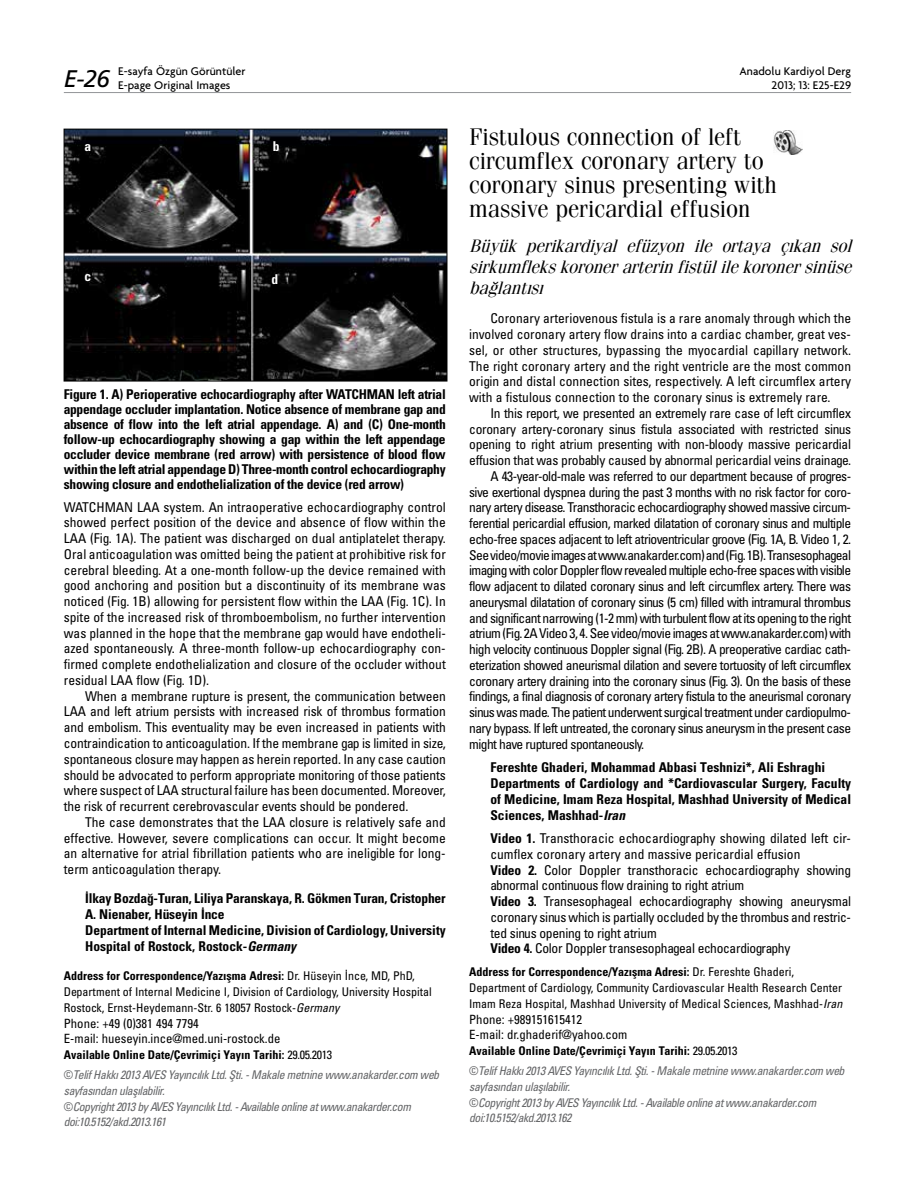
<style>
.page{position:relative;width:915px;height:1191px;background:#fff}
.page>*{position:absolute;margin:0;border:0;box-sizing:border-box;transform-origin:0 0}
.t1{font:24px/24px "Fenice Tr";color:#000}
.t2{font:24px "Frutiger Italic Tr";color:#000}
.t3{font:italic 18px/21px "Fenice Tr";color:#000;text-align:justify}
.t4{font:13.5px/15.8px "Univers Condensed Tr";letter-spacing:-.04em;color:#000;text-align:justify}
.t5{font:13.5px/15.9px "Univers Cond Bd Tr";color:#000}
.t6{font:13.5px/15.8px "Univers Condensed Tr";letter-spacing:-.02em;color:#000}
.t7{font:13.5px "Univers Cond Bd Tr";color:#fff}
.t8{font:12.75px/15.8px "Univers Condensed Tr";color:#000}
.t9{font:12px/15.8px "Univers Cond Ita Tr";letter-spacing:-.04em;color:#636466}
.t10{font:12px/15.8px "Univers Condensed Tr";color:#000}
.t11{font:12px "Univers Cond Bd Tr";color:#000}
.t12{font:500 12px/14.4px "Firma";color:#000}
.s1{font-family:"Univers Cond Bd Ita Tr"}
.s2{font-family:"Univers Condensed Tr"}
.s3{font-family:"Univers Cond Ita Tr"}
.s4{font-family:"Univers Cond Bd Tr"}
</style>
<div class="page">
<img style="left:773px;top:130px;width:29px;height:25px">
<img style="left:66px;top:131px;width:379px;height:248px">
<div style="left:64px;top:129px;width:383px;height:252px;border:1px solid #000"></div>
<hr style="left:64px;top:92px;width:786px;height:1px;background:#939598">
<p class="t12" style="left:118px;top:64px;width:129px">E-sayfa Özgün Görüntüler<br>E-page Original Images</p>
<p class="t12" style="left:739px;top:64px;width:113px">Anadolu Kardiyol Derg</p>
<h1 class="t2" style="left:64px;top:65px;width:47px">E-26</h1>
<p class="t12" style="left:771px;top:78px;width:81px">2013; 13: E25-E29</p>
<p class="t7" style="left:85px;top:137px;width:8px">a</p>
<p class="t7" style="left:85px;top:268px;width:8px">c</p>
<p class="t7" style="left:273px;top:137px;width:8px">b</p>
<p class="t7" style="left:271px;top:270px;width:8px">d</p>
<p class="t5" style="left:64px;top:386px;width:383px;line-height:15px;text-align:justify">Figure 1. A) Perioperative echocardiography after WATCHMAN left atrial appendage occluder implantation. Notice absence of membrane gap and absence of flow into the left atrial appendage. A) and (C) One-month follow-up echocardiography showing a gap within the left appendage occluder device membrane (red arrow) with persistence of blood flow within the left atrial appendage D) Three-month control echocardiography showing closure and endothelialization of the device (red arrow)</p>
<p class="t4" style="left:64px;top:498px;width:383px">WATCHMAN LAA system. An intraoperative echocardiography control showed perfect position of the device and absence of flow within the LAA (Fig. 1A). The patient was discharged on dual antiplatelet therapy.<br>Oral anticoagulation was omitted being the patient at prohibitive risk for cerebral bleeding. At a one-month follow-up the device remained with good anchoring and position but a discontinuity of its membrane was noticed (Fig. 1B) allowing for persistent flow within the LAA (Fig. 1C). In spite of the increased risk of thromboembolism, no further intervention was planned in the hope that the membrane gap would have endotheli&shy;azed spontaneously. A three-month follow-up echocardiography con&shy;firmed complete endothelialization and closure of the occluder without residual LAA flow (Fig. 1D).</p>
<p class="t4" style="left:64px;top:687px;width:383px;text-indent:21px">When a membrane rupture is present, the communication between LAA and left atrium persists with increased risk of thrombus formation and embolism. This eventuality may be even increased in patients with contraindication to anticoagulation. If the membrane gap is limited in size, spontaneous closure may happen as herein reported. In any case caution should be advocated to perform appropriate monitoring of those patients where suspect of LAA structural failure has been documented. Moreover, the risk of recurrent cerebrovascular events should be pondered.</p>
<p class="t4" style="left:64px;top:813px;width:383px;text-indent:21px">The case demonstrates that the LAA closure is relatively safe and effective. However, severe complications can occur. It might become an alternative for atrial fibrillation patients who are ineligible for long&shy;term anticoagulation therapy.</p>
<p class="t5" style="left:85px;top:890px;width:362px">İlkay Bozdağ-Turan, Liliya Paranskaya, R. Gökmen Turan, Cristopher A. Nienaber, Hüseyin İnce<br>Department of Internal Medicine, Division of Cardiology, University Hospital of Rostock, Rostock-<span class="s1">Germany</span></p>
<p class="t11" style="left:64px;top:968px;width:352px">Address for Correspondence/Yaz›şma Adresi: <span class="s2">Dr. Hüseyin İnce, MD, PhD,</span></p>
<p class="t10" style="left:64px;top:983px;width:369px">Department of Internal Medicine I, Division of Cardiology, University Hospital<br>Rostock, Ernst-Heydemann-Str. 6 18057 Rostock-<span class="s3">Germany</span></p>
<p class="t8" style="left:64px;top:1014px;width:218px">Phone: +49 (0)381 494 7794<br>E-mail: hueseyin.ince@med.uni-rostock.de</p>
<p class="t11" style="left:64px;top:1047px;width:270px">Available Online Date/Çevrimiçi Yayın Tarihi: <span class="s2">29.05.2013</span></p>
<p class="t9" style="left:64px;top:1066px;width:377px"><span class="s2">©</span>Telif Hakk› 2013 AVES Yay›nc›l›k Ltd. Şti. - Makale metnine www.anakarder.com web sayfas›ndan ulaş›labilir.<br><span class="s2">©</span>Copyright 2013 by AVES Yay›nc›l›k Ltd. - Available online at www.anakarder.com doi:10.5152/akd.2013.161</p>
<h1 class="t1" style="left:469px;top:125px;width:309px">Fistulous connection of left circumflex coronary artery to coronary sinus presenting with massive pericardial effusion</h1>
<h2 class="t3" style="left:469px;top:235px;width:389px">Büyük perikardiyal efüzyon ile ortaya çıkan sol sirkumflekskoronerarterinfistülilekoronersinüse bağlantısı</h2>
<p class="t4" style="left:469px;top:310px;width:383px;text-indent:21px">Coronary arteriovenous fistula is a rare anomaly through which the involved coronary artery flow drains into a cardiac chamber, great ves&shy;sel, or other structures, bypassing the myocardial capillary network.<br>The right coronary artery and the right ventricle are the most common origin and distal connection sites, respectively. A left circumflex artery with a fistulous connection to the coronary sinus is extremely rare.</p>
<p class="t6" style="left:490px;top:405px;width:362px">In this report, we presented an extremely rare case of left circumflex</p>
<p class="t6" style="left:469px;top:420px;width:383px">coronary artery-coronary sinus fistula associated with restricted sinus</p>
<p class="t6" style="left:469px;top:436px;width:383px">opening to right atrium presenting with non-bloody massive pericardial</p>
<p class="t6" style="left:469px;top:452px;width:383px">effusion that was probably caused by abnormal pericardial veins drainage.</p>
<p class="t4" style="left:490px;top:468px;width:362px">A 43-year-old-male was referred to our department because of progres-</p>
<p class="t4" style="left:469px;top:483px;width:383px">sive exertional dyspnea during the past 3 months with no risk factor for coro-</p>
<p class="t4" style="left:469px;top:499px;width:383px">nary artery disease. Transthoracic echocardiography showed massive circum-</p>
<p class="t4" style="left:469px;top:515px;width:383px">ferential pericardial effusion, marked dilatation of coronary sinus and multiple</p>
<p class="t4" style="left:469px;top:531px;width:383px">echo-free spaces adjacent to left atrioventricular groove (Fig. 1A, B. Video 1, 2.</p>
<p class="t4" style="left:469px;top:546px;width:383px">See video/movie images at www.anakarder.com) and (Fig. 1B). Transesophageal</p>
<p class="t4" style="left:469px;top:562px;width:383px">imaging with color Doppler flow revealed multiple echo-free spaces with visible</p>
<p class="t4" style="left:469px;top:578px;width:383px">flow adjacent to dilated coronary sinus and left circumflex artery. There was</p>
<p class="t4" style="left:469px;top:594px;width:383px">aneurysmal dilatation of coronary sinus (5 cm) filled with intramural thrombus</p>
<p class="t4" style="left:469px;top:609px;width:383px">and significant narrowing (1-2 mm) with turbulent flow at its opening to the right</p>
<p class="t4" style="left:469px;top:625px;width:383px">atrium (Fig. 2A Video 3, 4. See video/movie images at www.anakarder.com) with</p>
<p class="t4" style="left:469px;top:641px;width:383px">high velocity continuous Doppler signal (Fig. 2B). A preoperative cardiac cath-</p>
<p class="t4" style="left:469px;top:657px;width:383px">eterization showed aneurismal dilation and severe tortuosity of left circumflex</p>
<p class="t4" style="left:469px;top:672px;width:383px">coronary artery draining into the coronary sinus (Fig. 3). On the basis of these</p>
<p class="t4" style="left:469px;top:688px;width:383px">findings, a final diagnosis of coronary artery fistula to the aneurismal coronary</p>
<p class="t4" style="left:469px;top:704px;width:383px">sinus was made. The patient underwent surgical treatment under cardiopulmo-</p>
<p class="t4" style="left:469px;top:720px;width:383px">nary bypass. If left untreated, the coronary sinus aneurysm in the present case</p>
<p class="t4" style="left:469px;top:735px;width:176px">might have ruptured spontaneously.</p>
<p class="t5" style="left:490px;top:759px;width:362px">Fereshte Ghaderi, Mohammad Abbasi Teshnizi*, Ali Eshraghi Departments of Cardiology and *Cardiovascular Surgery, Faculty of Medicine, Imam Reza Hospital, Mashhad University of Medical Sciences, Mashhad-<span class="s1">Iran</span></p>
<p class="t6" style="left:490px;top:830px;width:362px"><span class="s4">Video 1.</span> Transthoracic echocardiography showing dilated left cir&shy;cumflex coronary artery and massive pericardial effusion<br><span class="s4">Video 2.</span> Color Doppler transthoracic echocardiography showing abnormal continuous flow draining to right atrium<br><span class="s4">Video 3.</span> Transesophageal echocardiography showing aneurysmal coronary sinus which is partially occluded by the thrombus and restric&shy;ted sinus opening to right atrium<br><span class="s4">Video 4.</span> Color Doppler transesophageal echocardiography</p>
<p class="t11" style="left:469px;top:964px;width:326px">Address for Correspondence/Yaz›şma Adresi: <span class="s2">Dr. Fereshte Ghaderi,</span></p>
<p class="t10" style="left:469px;top:979px;width:374px">Department of Cardiology, Community Cardiovascular Health Research Center<br>Imam Reza Hospital, Mashhad University of Medical Sciences, Mashhad-<span class="s3">Iran</span></p>
<p class="t8" style="left:469px;top:1011px;width:160px">Phone: +989151615412<br>E-mail: dr.ghaderif@yahoo.com</p>
<p class="t11" style="left:469px;top:1043px;width:270px">Available Online Date/Çevrimiçi Yayın Tarihi: <span class="s2">29.05.2013</span></p>
<p class="t9" style="left:469px;top:1062px;width:377px"><span class="s2">©</span>Telif Hakk› 2013 AVES Yay›nc›l›k Ltd. Şti. - Makale metnine www.anakarder.com web sayfas›ndan ulaş›labilir.<br><span class="s2">©</span>Copyright 2013 by AVES Yay›nc›l›k Ltd. - Available online at www.anakarder.com doi:10.5152/akd.2013.162</p>
</div>
